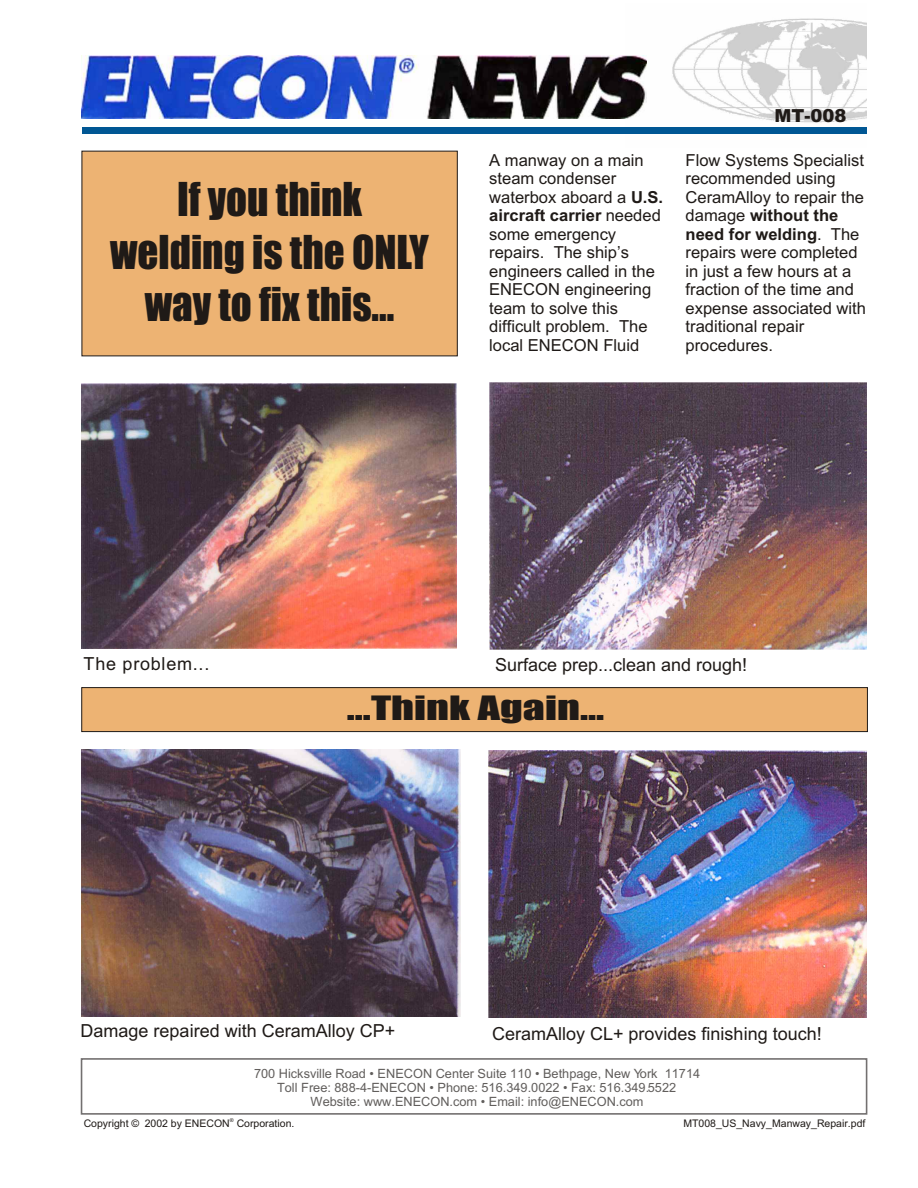
<style>
.page{position:relative;width:918px;height:1188px;background:#fff}
.page>*{position:absolute;margin:0;border:0;box-sizing:border-box;transform-origin:0 0}
.t1{font:43.05px/52.7px "Impact";color:#1f1a17;text-align:center;scale:.95 1}
.t2{font:30.9px "Impact";color:#1f1a17;scale:1.42 1}
.t3{font:18px "Arial";color:#1f1a17}
.t4{font:18px "Arial";letter-spacing:.04em;color:#1f1a17}
.t5{font:900 18px "Arial";color:#1f1a17}
.t6{font:16.5px/18.5px "Arial";color:#1f1a17}
.t7{font:12.75px/14.2px "Arial";color:#615e5c;text-align:center}
.t8{font:10.5px "Arial";color:#1f1a17}
.t9{font:5.25px "Arial";color:#1f1a17}
.s1{font-weight:700}
</style>
<div class="page">
<div style="left:81px;top:1058px;width:786px;height:57px;border:2px solid #737070"></div>
<img style="left:489px;top:750px;width:378px;height:268px">
<img style="left:490px;top:382px;width:377px;height:267px">
<img style="left:82px;top:750px;width:379px;height:267px">
<img style="left:82px;top:383px;width:375px;height:266px">
<div style="left:82px;top:151px;width:375px;height:205px;background:#edb373"></div>
<div style="left:82px;top:687px;width:786px;height:45px;background:#edb373;border:1px solid #1f1a17"></div>
<img style="left:625px;top:18px;width:242px;height:105px">
<div style="left:82px;top:127px;width:785px;height:7px;background:#005794"></div>
<img style="left:82px;top:56px;width:564px;height:63px">
<h1 class="t1" style="left:110px;top:175px;width:337px">If you think welding is the ONLY way to fix this...</h1>
<p class="t5" style="left:775px;top:109px;width:74px">MT-008</p>
<p class="t6" style="left:489px;top:152px;width:175px">A manway on a main steam condenser waterbox aboard a <span class="s1">U.S. aircraft carrier</span> needed some emergency repairs. The ship’s engineers called in the<br>ENECON engineering team to solve this difficult problem. The local ENECON Fluid</p>
<p class="t6" style="left:686px;top:152px;width:182px">Flow Systems Specialist recommended using<br>CeramAlloy to repair the damage <span class="s1">without the need for welding</span>. The repairs were completed in just a few hours at a fraction of the time and expense associated with traditional repair procedures.</p>
<p class="t4" style="left:84px;top:657px;width:127px">The problem...</p>
<p class="t3" style="left:495px;top:658px;width:254px">Surface prep...clean and rough!</p>
<h2 class="t2" style="left:347px;top:696px;width:183px">...Think Again...</h2>
<p class="t3" style="left:81px;top:1024px;width:316px">Damage repaired with CeramAlloy CP+</p>
<p class="t3" style="left:492px;top:1027px;width:331px">CeramAlloy CL+ provides finishing touch!</p>
<p class="t7" style="left:254px;top:1067px;width:448px">700 Hicksville Road • ENECON Center Suite 110 • Bethpage, New York 11714<br>Toll Free: 888-4-ENECON • Phone: 516.349.0022 • Fax: 516.349.5522<br>Website: www.ENECON.com • Email: info@ENECON.com</p>
<p class="t9" style="left:230px;top:1118px;width:5px">®</p>
<p class="t8" style="left:683px;top:1120px;width:184px">MT008_US_Navy_Manway_Repair.pdf</p>
<p class="t8" style="left:84px;top:1120px;width:212px">Copyright © 2002 by ENECON Corporation.</p>
</div>
